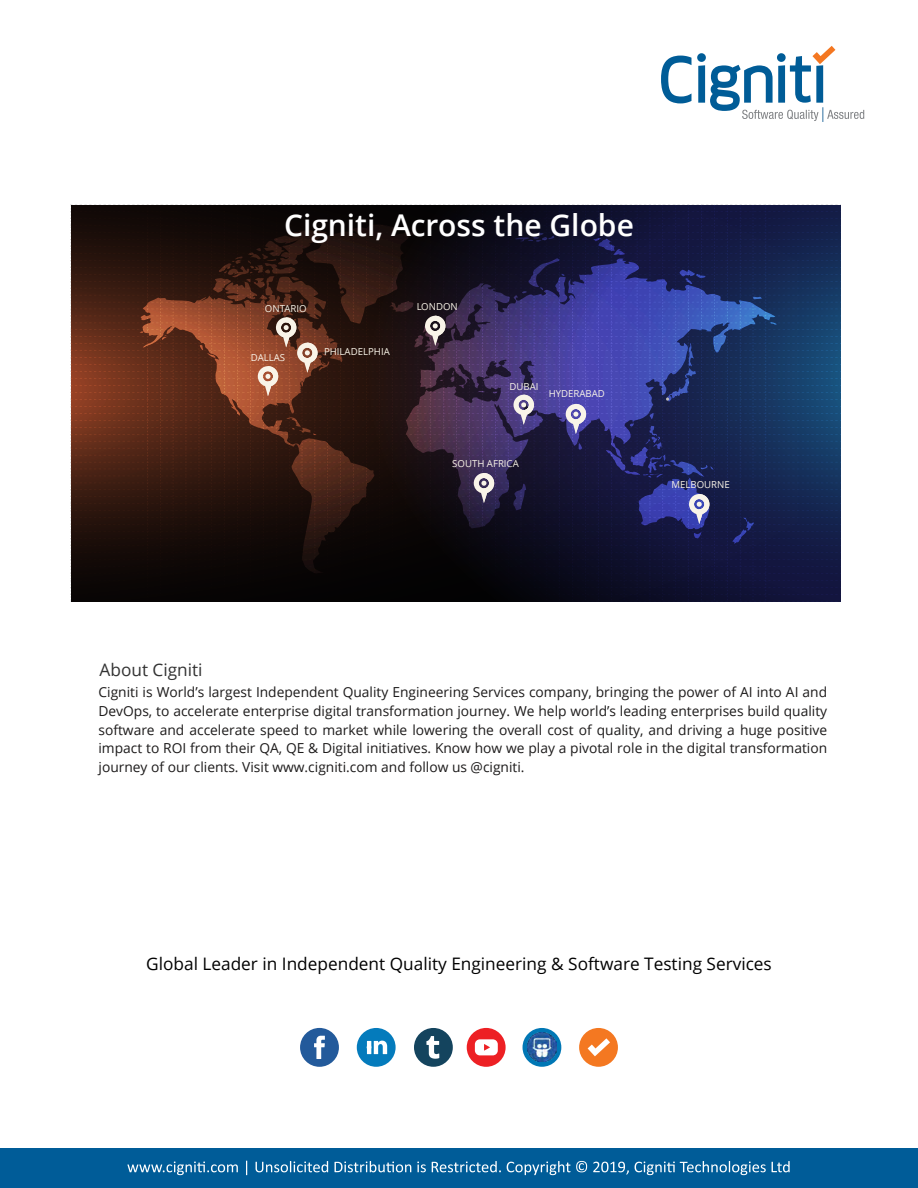
<style>
.page{position:relative;width:918px;height:1188px;background:#fff}
.page>*{position:absolute;margin:0;border:0;box-sizing:border-box;transform-origin:0 0}
.t1{font:600 30px "Open Sans";color:#fff}
.t2{font:17.25px "Open Sans";color:#010101}
.t3{font:17.25px "Open Sans";color:#333}
.t4{font:13.8px/18.9px "Open Sans";color:#1c1a1a;text-align:justify}
.t5{font:9.6px "Open Sans";color:#f9f4e8}
</style>
<div class="page">
<svg style="left:70px;top:205px;width:770px;height:397px;background:#2b2236"></svg>
<div style="left:0;top:1148px;width:918px;height:40px;background:#005c98"></div>
<svg style="left:127px;top:1161px;width:663px;height:14px"></svg>
<div style="left:300px;top:1028px;width:39px;height:39px;background:#235a9b;border-radius:50%"></div>
<svg style="left:314px;top:1036px;width:11px;height:23px"></svg>
<div style="left:467px;top:1028px;width:39px;height:39px;background:#ed2024;border-radius:50%"></div>
<svg style="left:475px;top:1039px;width:23px;height:16px"></svg>
<div style="left:414px;top:1028px;width:39px;height:39px;background:#14445e;border-radius:50%"></div>
<svg style="left:426px;top:1036px;width:13px;height:23px"></svg>
<div style="left:357px;top:1028px;width:39px;height:39px;background:#047bbc;border-radius:50%"></div>
<svg style="left:367px;top:1041px;width:20px;height:13px"></svg>
<div style="left:579px;top:1028px;width:39px;height:39px;background:#f47821;border-radius:50%"></div>
<svg style="left:588px;top:1038px;width:22px;height:18px"></svg>
<div style="left:523px;top:1028px;width:38px;height:39px;background:#0077b5;border-radius:50%"></div>
<img style="left:527px;top:1033px;width:29px;height:29px">
<svg style="left:661px;top:46px;width:203px;height:76px"></svg>
<h1 class="t1" style="left:284px;top:205px;width:351px">Cigniti, Across the Globe</h1>
<p class="t5" style="left:265px;top:302px;width:43px">ONTARIO</p>
<p class="t5" style="left:251px;top:351px;width:36px">DALLAS</p>
<p class="t5" style="left:324px;top:345px;width:67px">PHILADELPHIA</p>
<p class="t5" style="left:417px;top:300px;width:43px">LONDON</p>
<p class="t5" style="left:509px;top:380px;width:31px">DUBAI</p>
<p class="t5" style="left:549px;top:387px;width:57px">HYDERABAD</p>
<p class="t5" style="left:452px;top:457px;width:68px">SOUTH AFRICA</p>
<p class="t5" style="left:671px;top:478px;width:60px">MELBOURNE</p>
<p class="t3" style="left:100px;top:658px;width:105px">About Cigniti</p>
<p class="t4" style="left:99px;top:682px;width:730px">Cigniti is World’s largest Independent Quality Engineering Services company, bringing the power of AI into AI and DevOps, to accelerate enterprise digital transformation journey. We help world’s leading enterprises build quality software and accelerate speed to market while lowering the overall cost of quality, and driving a huge positive impact to ROI from their QA, QE &amp; Digital initiatives. Know how we play a pivotal role in the digital transformation journey of our clients. Visit www.cigniti.com and follow us @cigniti.</p>
<p class="t2" style="left:146px;top:952px;width:627px">Global Leader in Independent Quality Engineering &amp; Software Testing Services</p>
</div>
